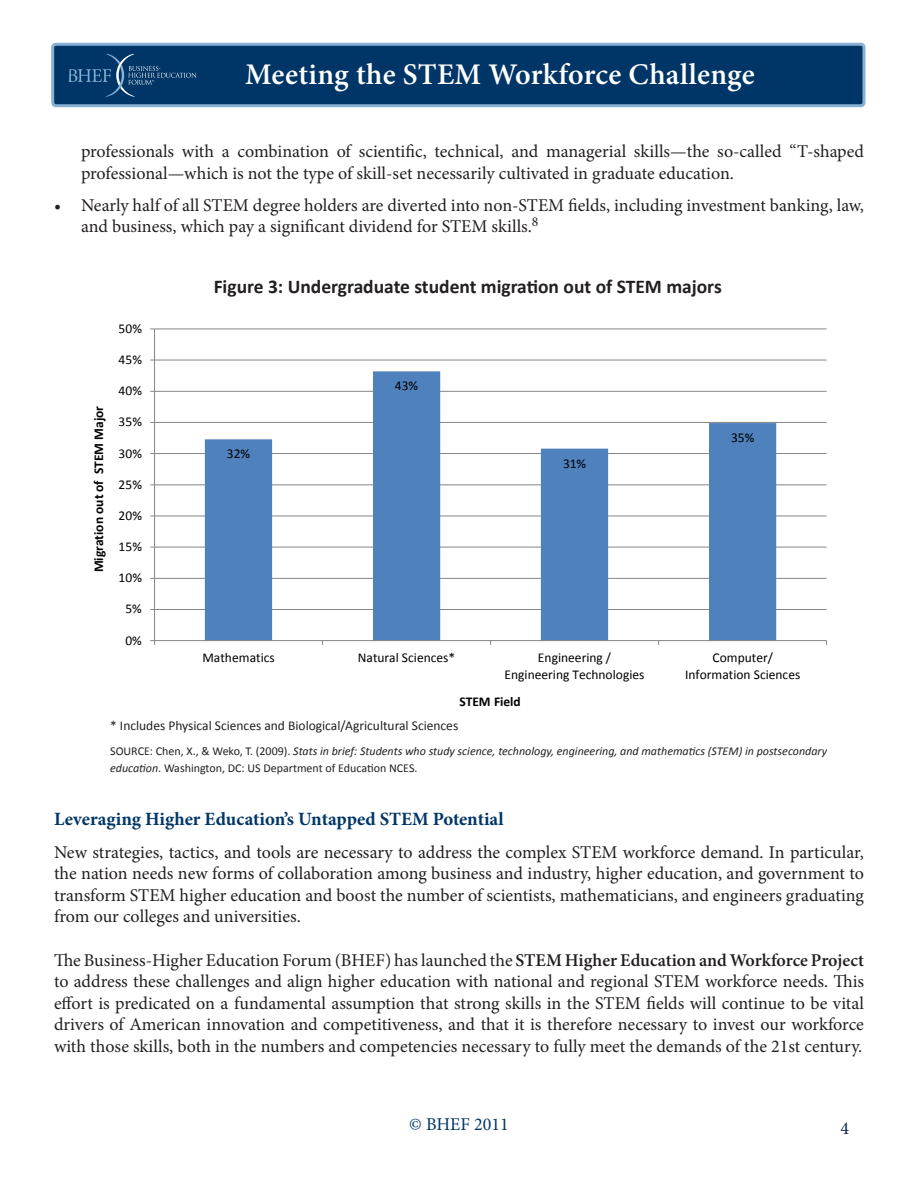
<style>
.page{position:relative;width:918px;height:1188px;background:#fff}
.page>*{position:absolute;margin:0;border:0;box-sizing:border-box;transform-origin:0 0}
.t1{font:600 30px "Minion Pro";letter-spacing:.01em;color:#fff}
.t2{font:700 19.5px "Calibri";color:#231f20}
.t3{font:700 18.75px "Minion Pro";color:#003667}
.t4{font:18px/21.6px "Minion Pro";color:#231f20}
.t5{font:18px "Minion Pro";color:#003667}
.t6{font:18px "Minion Pro";color:#062249}
.t7{font:13.5px/16.5px "Calibri";color:#000;text-align:center}
.t8{font:13.5px "Calibri";color:#231f20}
.t9{font:700 13.5px "Calibri";color:#000}
.t10{font:italic 12px/16.2px "Calibri";color:#231f20}
.t11{font:6.15px "Minion Pro";color:#fff}
.s1{font-style:normal}
.s2{font-weight:600}
</style>
<div class="page">
<div style="left:53px;top:44px;width:811px;height:62px;background:#003667;border-radius:3px"></div>
<div style="left:51px;top:43px;width:815px;height:64px;border:3px solid #86b1d4;border-radius:3px"></div>
<svg style="left:68px;top:54px;width:128px;height:43px"></svg>
<svg style="left:150px;top:328px;width:677px;height:317px"></svg>
<p class="t11" style="left:152px;top:78px;width:3px">®</p>
<h1 class="t1" style="left:245px;top:54px;width:511px">Meeting the STEM Workforce Challenge</h1>
<p class="t4" style="left:81px;top:141px;width:785px">professionals with a combination of scientific, technical, and managerial skills—the so-called “T-shaped professional—which is not the type of skill-set necessarily cultivated in graduate education.</p>
<p class="t4" style="left:81px;top:194px;width:785px;text-indent:-27px">• Nearly half of all STEM degree holders are diverted into non-STEM fields, including investment banking, law, and business, which pay a significant dividend for STEM skills.<sup>8</sup></p>
<p class="t9" style="left:90px;top:572px;width:168px;rotate:-90deg">Migration out of STEM Major</p>
<p class="t7" style="left:119px;top:320px;width:25px">50%</p>
<p class="t7" style="left:119px;top:351px;width:25px">45%</p>
<p class="t7" style="left:119px;top:382px;width:25px">40%</p>
<p class="t7" style="left:119px;top:414px;width:25px">35%</p>
<p class="t7" style="left:119px;top:445px;width:25px">30%</p>
<p class="t7" style="left:119px;top:476px;width:25px">25%</p>
<p class="t7" style="left:119px;top:507px;width:25px">20%</p>
<p class="t7" style="left:119px;top:538px;width:25px">15%</p>
<p class="t7" style="left:119px;top:570px;width:25px">10%</p>
<p class="t7" style="left:125px;top:601px;width:18px">5%</p>
<p class="t7" style="left:125px;top:632px;width:18px">0%</p>
<p class="t2" style="left:214px;top:274px;width:510px">Figure 3: Undergraduate student migration out of STEM majors</p>
<p class="t7" style="left:227px;top:446px;width:25px">32%</p>
<p class="t7" style="left:395px;top:378px;width:25px">43%</p>
<p class="t7" style="left:563px;top:455px;width:25px">31%</p>
<p class="t7" style="left:731px;top:429px;width:25px">35%</p>
<p class="t7" style="left:202px;top:649px;width:74px">Mathematics</p>
<p class="t7" style="left:358px;top:649px;width:99px">Natural Sciences*</p>
<p class="t7" style="left:505px;top:649px;width:141px">Engineering /<br>Engineering Technologies</p>
<p class="t7" style="left:685px;top:649px;width:117px">Computer/<br>Information Sciences</p>
<p class="t9" style="left:460px;top:693px;width:63px">STEM Field</p>
<p class="t8" style="left:110px;top:717px;width:350px">* Includes Physical Sciences and Biological/Agricultural Sciences</p>
<p class="t10" style="left:110px;top:743px;width:718px"><span class="s1">SOURCE: Chen, X., &amp; Weko, T. (2009).</span> Stats in brief: Students who study science, technology, engineering, and mathematics (STEM) in postsecondary education<span class="s1">. Washington, DC: US Department of Education NCES.</span></p>
<p class="t3" style="left:54px;top:806px;width:451px">Leveraging Higher Education’s Untapped STEM Potential</p>
<p class="t4" style="left:54px;top:841px;width:812px;text-align:justify">New strategies, tactics, and tools are necessary to address the complex STEM workforce demand. In particular, the nation needs new forms of collaboration among business and industry, higher education, and government to transform STEM higher education and boost the number of scientists, mathematicians, and engineers graduating from our colleges and universities.</p>
<p class="t4" style="left:54px;top:949px;width:812px;text-align:justify">The Business-Higher Education Forum (BHEF) has launched the <span class="s2">STEM Higher Education and Workforce Project </span>to address these challenges and align higher education with national and regional STEM workforce needs. This effort is predicated on a fundamental assumption that strong skills in the STEM fields will continue to be vital drivers of American innovation and competitiveness, and that it is therefore necessary to invest our workforce with those skills, both in the numbers and competencies necessary to fully meet the demands of the 21st century.</p>
<p class="t5" style="left:409px;top:1112px;width:101px">© BHEF 2011</p>
<p class="t6" style="left:840px;top:1116px;width:10px">4</p>
</div>
